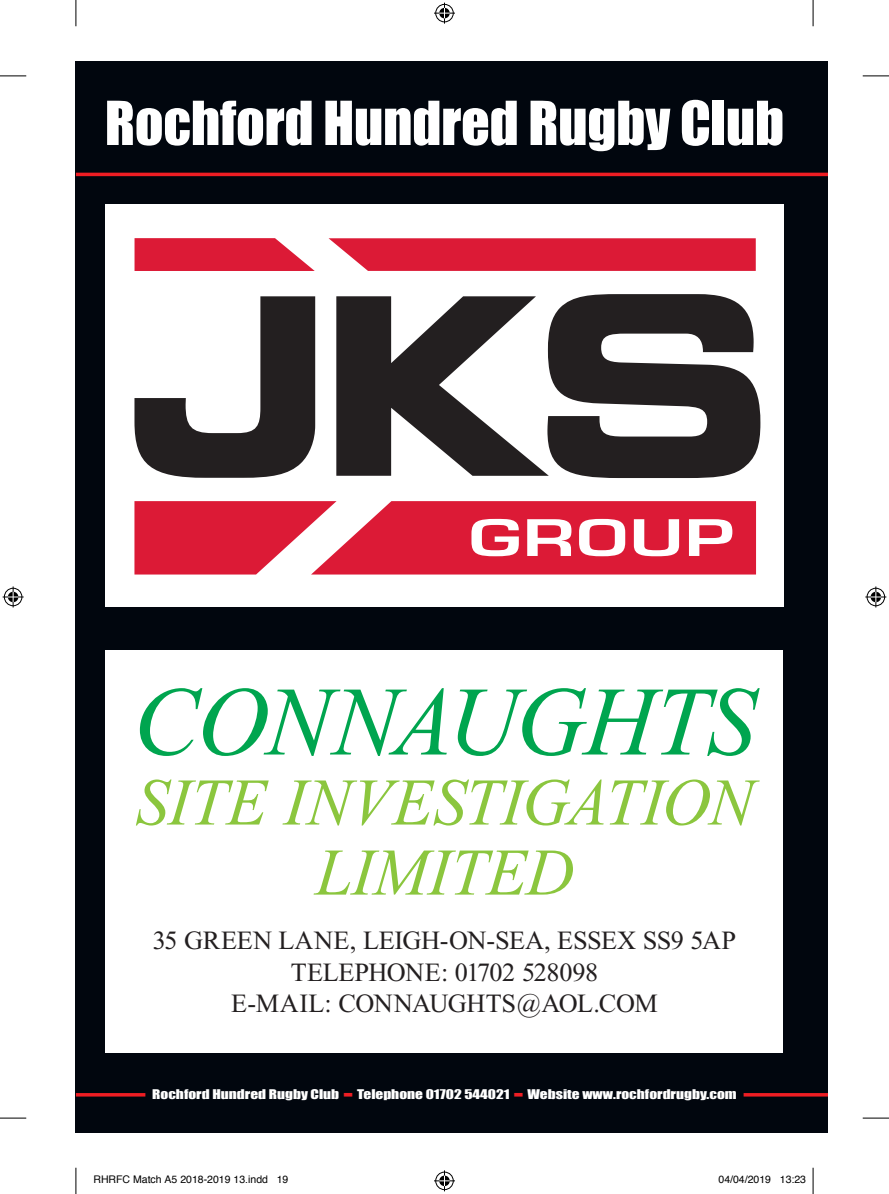
<style>
.page{position:relative;width:889px;height:1194px;background:#fff}
.page>*{position:absolute;margin:0;border:0;box-sizing:border-box;transform-origin:0 0}
.t1{font:italic 98px "Times New Roman";letter-spacing:-.02em;color:#00a54f}
.t2{font:italic 66.5px/70px "Times New Roman";letter-spacing:-.005em;color:#8bc63e;text-align:center}
.t3{font:56px "Impact";letter-spacing:-.005em;color:#fff}
.t4{font:26.25px/31.5px "Times New Roman";letter-spacing:-.015em;color:#231f20;text-align:center}
.t5{font:12.25px "Impact";color:#fff;scale:1.25 1}
.t6{font:10.5px "Helvetica";color:#000}
.s1{font-size:25.72px;color:#ee1d23}
</style>
<div class="page">
<div style="left:76px;top:61px;width:751px;height:1071px;background:#01060e"></div>
<hr style="left:76px;top:173px;width:751px;height:3px;background:#ee1d23">
<hr style="left:76px;top:1093px;width:69px;height:3px;background:#ee1d23">
<hr style="left:743px;top:1093px;width:84px;height:3px;background:#ee1d23">
<div style="left:106px;top:205px;width:677px;height:402px;background:#fff"></div>
<svg style="left:134px;top:296px;width:181px;height:182px"></svg>
<svg style="left:336px;top:294px;width:424px;height:184px"></svg>
<svg style="left:134px;top:238px;width:181px;height:33px;background:#e0354d"></svg>
<svg style="left:328px;top:238px;width:427px;height:33px;background:#dd2741"></svg>
<svg style="left:134px;top:501px;width:622px;height:73px"></svg>
<div style="left:106px;top:650px;width:677px;height:402px;background:#fff"></div>
<svg style="left:0;top:76px;width:26px;height:1px"></svg>
<svg style="left:862px;top:76px;width:26px;height:1px"></svg>
<svg style="left:0;top:1117px;width:26px;height:1px"></svg>
<svg style="left:862px;top:1117px;width:26px;height:1px"></svg>
<svg style="left:76px;top:0;width:1px;height:26px"></svg>
<svg style="left:76px;top:1167px;width:1px;height:26px"></svg>
<svg style="left:812px;top:0;width:1px;height:26px"></svg>
<svg style="left:812px;top:1167px;width:1px;height:26px"></svg>
<svg style="left:434px;top:3px;width:21px;height:21px"></svg>
<svg style="left:434px;top:1170px;width:21px;height:21px"></svg>
<svg style="left:3px;top:586px;width:21px;height:21px"></svg>
<svg style="left:865px;top:586px;width:21px;height:21px"></svg>
<h3 class="t3" style="left:105px;top:88px;width:680px">Rochford Hundred Rugby Club</h3>
<h1 class="t1" style="left:133px;top:669px;width:623px">CONNAUGHTS</h1>
<h2 class="t2" style="left:135px;top:767px;width:619px">SITE INVESTIGATION<br>LIMITED</h2>
<p class="t4" style="left:153px;top:924px;width:585px">35 GREEN LANE, LEIGH-ON-SEA, ESSEX SS9 5AP<br>TELEPHONE: 01702 528098<br>E-MAIL: CONNAUGHTS@AOL.COM</p>
<p class="t5" style="left:152px;top:1086px;width:469px">Rochford Hundred Rugby Club <span class="s1">-</span> Telephone 01702 544021 <span class="s1">-</span> Website www.rochfordrugby.com</p>
<p class="t6" style="left:93px;top:1171px;width:196px">RHRFC Match A5 2018-2019 13.indd 19</p>
<p class="t6" style="left:718px;top:1171px;width:89px">04/04/2019 13:23</p>
</div>
